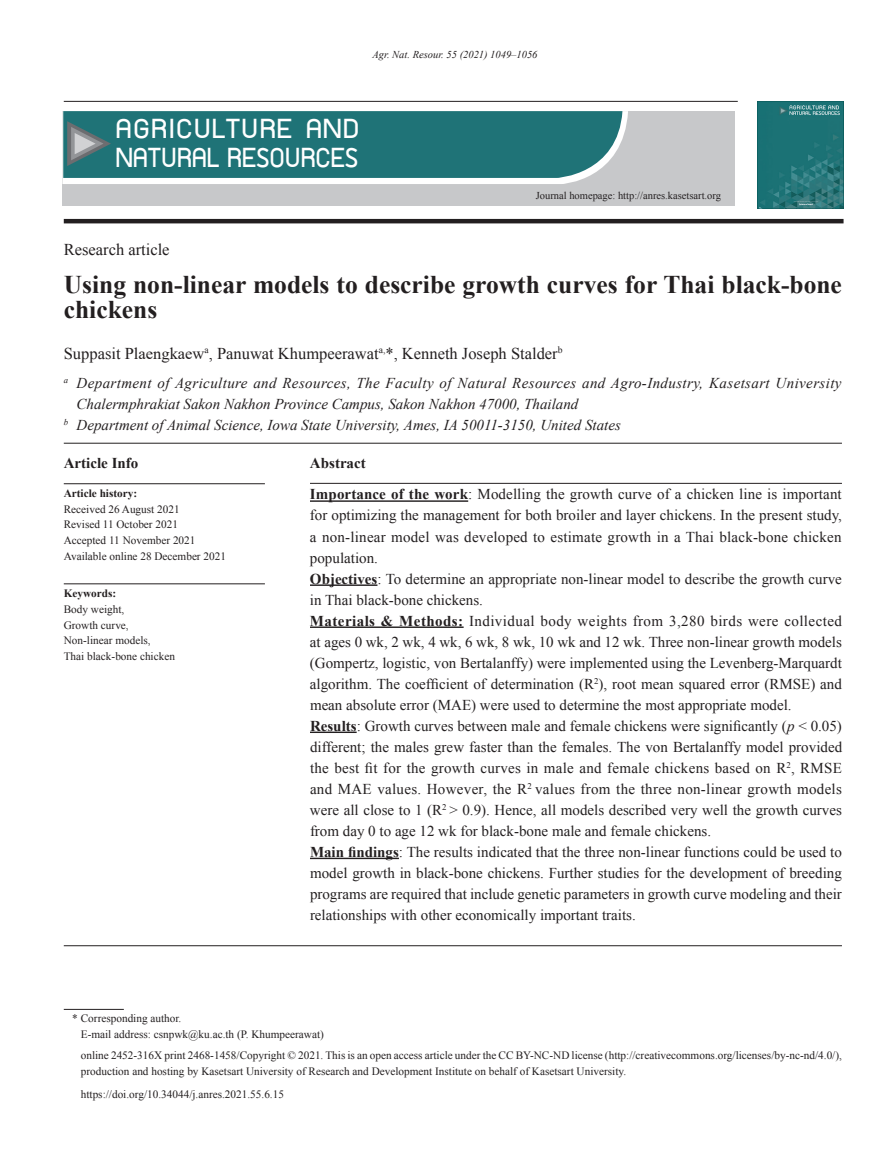
<style>
.page{position:relative;width:893px;height:1149px;background:#fff}
.page>*{position:absolute;margin:0;border:0;box-sizing:border-box;transform-origin:0 0}
.t1{font:31.5px "supermarket";letter-spacing:-.01em;color:#fff}
.t2{font:31.5px "supermarket";letter-spacing:.02em;color:#fff;scale:1.05 1}
._0_headline{font:700 25.5px/25.5px "Times New Roman";color:#231f20}
._0_author_name{font:16.5px "Times New Roman";color:#231f20}
._0_Original_Artical{font:16.5px "Times New Roman";color:#231f20}
._1_text_10{font:15px/21px "Times New Roman";color:#231f20;text-align:justify}
._1_text_line_below{font:15px/21px "Times New Roman";color:#231f20;text-align:justify}
._1_text_line_above{font:15px/21px "Times New Roman";letter-spacing:.015em;color:#231f20;text-align:justify}
._0_office{font:italic 15px/21px "Times New Roman";letter-spacing:.025em;color:#231f20}
._0_office_line{font:italic 15px "Times New Roman";color:#231f20}
._1_text_10-2{font:700 15px "Times New Roman";color:#231f20}
._0_coress_7_5{font:11.25px/15.8px "Times New Roman";color:#231f20}
._0_keyword_text_7_5{font:11.25px "Times New Roman";color:#231f20}
._0_doi_7_5{font:11.25px "Times New Roman";color:#231f20}
._0_keyword_text_2_7{font:11.25px "Times New Roman";color:#231f20}
._0_Article___keyword{font:700 11.25px "Times New Roman";color:#231f20}
._0_corres_line_7_5{font:11.25px "Times New Roman";color:#231f20}
._0_Original_Artical-2{font:10.5px "Times New Roman";color:#231f20}
.header_page_num{font:italic 10.5px "Times New Roman";color:#231f20}
.s1{font-weight:700}
.s2{font-style:italic}
</style>
<div class="page">
<img style="left:758px;top:101px;width:85px;height:107px">
<hr style="left:64px;top:483px;width:201px;height:1px;background:#231f20">
<hr style="left:64px;top:583px;width:201px;height:1px;background:#231f20">
<hr style="left:64px;top:219px;width:779px;height:4px;background:#231f20">
<hr style="left:64px;top:442px;width:778px;height:1px;background:#231f20">
<hr style="left:64px;top:101px;width:674px;height:1px;background:#231f20">
<hr style="left:64px;top:1008px;width:60px;height:1px;background:#231f20">
<div style="left:63px;top:111px;width:672px;height:95px;background:#c7c8ca"></div>
<svg style="left:62px;top:111px;width:566px;height:73px;fill:#fff"></svg>
<svg style="left:63px;top:111px;width:559px;height:67px;background:#27777b"></svg>
<hr style="left:310px;top:483px;width:532px;height:1px;background:#231f20">
<hr style="left:310px;top:500px;width:158px;height:1px;background:#231f20">
<hr style="left:310px;top:584px;width:67px;height:1px;background:#231f20">
<hr style="left:310px;top:626px;width:154px;height:1px;background:#231f20">
<hr style="left:310px;top:731px;width:47px;height:1px;background:#231f20">
<hr style="left:310px;top:857px;width:89px;height:1px;background:#231f20">
<hr style="left:64px;top:945px;width:778px;height:1px;background:#231f20">
<p class="header_page_num" style="left:372px;top:47px;width:167px">Agr. Nat. Resour. 55 (2021) 1049–1056</p>
<p class="t2" style="left:115px;top:107px;width:233px">AGRICULTURE AND</p>
<p class="t1" style="left:115px;top:136px;width:245px">NATURAL RESOURCES</p>
<p class="_0_Original_Artical-2" style="left:536px;top:188px;width:187px">Journal homepage: http://anres.kasetsart.org</p>
<p class="_0_Original_Artical" style="left:64px;top:237px;width:107px">Research article</p>
<p class="_0_headline" style="left:64px;top:271px;width:780px">Using non-linear models to describe growth curves for Thai black-bone chickens</p>
<p class="_0_author_name" style="left:64px;top:341px;width:500px">Suppasit Plaengkaew<sup>a</sup>, Panuwat Khumpeerawat<sup>a,</sup>*, Kenneth Joseph Stalder<sup>b</sup></p>
<p class="_0_office" style="left:77px;top:372px;width:766px;text-indent:-13px"><sup>a</sup> Department of Agriculture and Resources, The Faculty of Natural Resources and Agro-Industry, Kasetsart University<br>Chalermphrakiat Sakon Nakhon Province Campus, Sakon Nakhon 47000, Thailand</p>
<p class="_0_office_line" style="left:64px;top:414px;width:559px"><sup>b</sup> Department of Animal Science, Iowa State University, Ames, IA 50011-3150, United States</p>
<p class="_1_text_10-2" style="left:64px;top:452px;width:76px">Article Info</p>
<p class="_1_text_10-2" style="left:310px;top:452px;width:57px">Abstract</p>
<p class="_0_Article___keyword" style="left:64px;top:485px;width:75px">Article history:</p>
<p class="_0_keyword_text_7_5" style="left:64px;top:501px;width:117px">Received 26 August 2021</p>
<p class="_0_keyword_text_7_5" style="left:64px;top:516px;width:116px">Revised 11 October 2021</p>
<p class="_0_keyword_text_7_5" style="left:64px;top:532px;width:133px">Accepted 11 November 2021</p>
<p class="_0_keyword_text_2_7" style="left:64px;top:548px;width:164px">Available online 28 December 2021</p>
<p class="_0_Article___keyword" style="left:64px;top:585px;width:54px">Keywords:</p>
<p class="_0_keyword_text_7_5" style="left:64px;top:601px;width:62px">Body weight,</p>
<p class="_0_keyword_text_7_5" style="left:64px;top:616px;width:66px">Growth curve,</p>
<p class="_0_keyword_text_7_5" style="left:64px;top:632px;width:88px">Non-linear models,</p>
<p class="_0_keyword_text_7_5" style="left:64px;top:648px;width:113px">Thai black-bone chicken</p>
<p class="_1_text_line_above" style="left:310px;top:483px;width:533px"><span class="s1">Importance of the work</span>: Modelling the growth curve of a chicken line is important for optimizing the management for both broiler and layer chickens. In the present study, a non-linear model was developed to estimate growth in a Thai black-bone chicken population.</p>
<p class="_1_text_10" style="left:310px;top:567px;width:533px"><span class="s1">Objectives</span>: To determine an appropriate non-linear model to describe the growth curve in Thai black-bone chickens.</p>
<p class="_1_text_10" style="left:310px;top:609px;width:533px"><span class="s1">Materials &amp; Methods:</span> Individual body weights from 3,280 birds were collected at ages 0 wk, 2 wk, 4 wk, 6 wk, 8 wk, 10 wk and 12 wk. Three non-linear growth models (Gompertz, logistic, von Bertalanffy) were implemented using the Levenberg-Marquardt algorithm. The coefficient of determination (R<sup>2</sup>), root mean squared error (RMSE) and mean absolute error (MAE) were used to determine the most appropriate model.</p>
<p class="_1_text_10" style="left:310px;top:714px;width:534px"><span class="s1">Results</span>: Growth curves between male and female chickens were significantly (<span class="s2">p</span> &lt; 0.05) different; the males grew faster than the females. The von Bertalanffy model provided the best fit for the growth curves in male and female chickens based on R<sup>2</sup>, RMSE and MAE values. However, the R<sup>2</sup> values from the three non-linear growth models were all close to 1 (R<sup>2</sup> &gt; 0.9). Hence, all models described very well the growth curves from day 0 to age 12 wk for black-bone male and female chickens.</p>
<p class="_1_text_line_below" style="left:310px;top:840px;width:533px"><span class="s1">Main findings</span>: The results indicated that the three non-linear functions could be used to model growth in black-bone chickens. Further studies for the development of breeding programs are required that include genetic parameters in growth curve modeling and their relationships with other economically important traits.</p>
<p class="_0_corres_line_7_5" style="left:72px;top:1010px;width:111px">* Corresponding author.</p>
<p class="_0_coress_7_5" style="left:81px;top:1025px;width:245px">E-mail address: csnpwk@ku.ac.th (P. Khumpeerawat)</p>
<p class="_0_coress_7_5" style="left:81px;top:1046px;width:763px">online 2452-316X print 2468-1458/Copyright © 2021. This is an open access article under the CC BY-NC-ND license (http://creativecommons.org/licenses/by-nc-nd/4.0/), production and hosting by Kasetsart University of Research and Development Institute on behalf of Kasetsart University.</p>
<p class="_0_doi_7_5" style="left:81px;top:1085px;width:205px">https://doi.org/10.34044/j.anres.2021.55.6.15</p>
</div>
